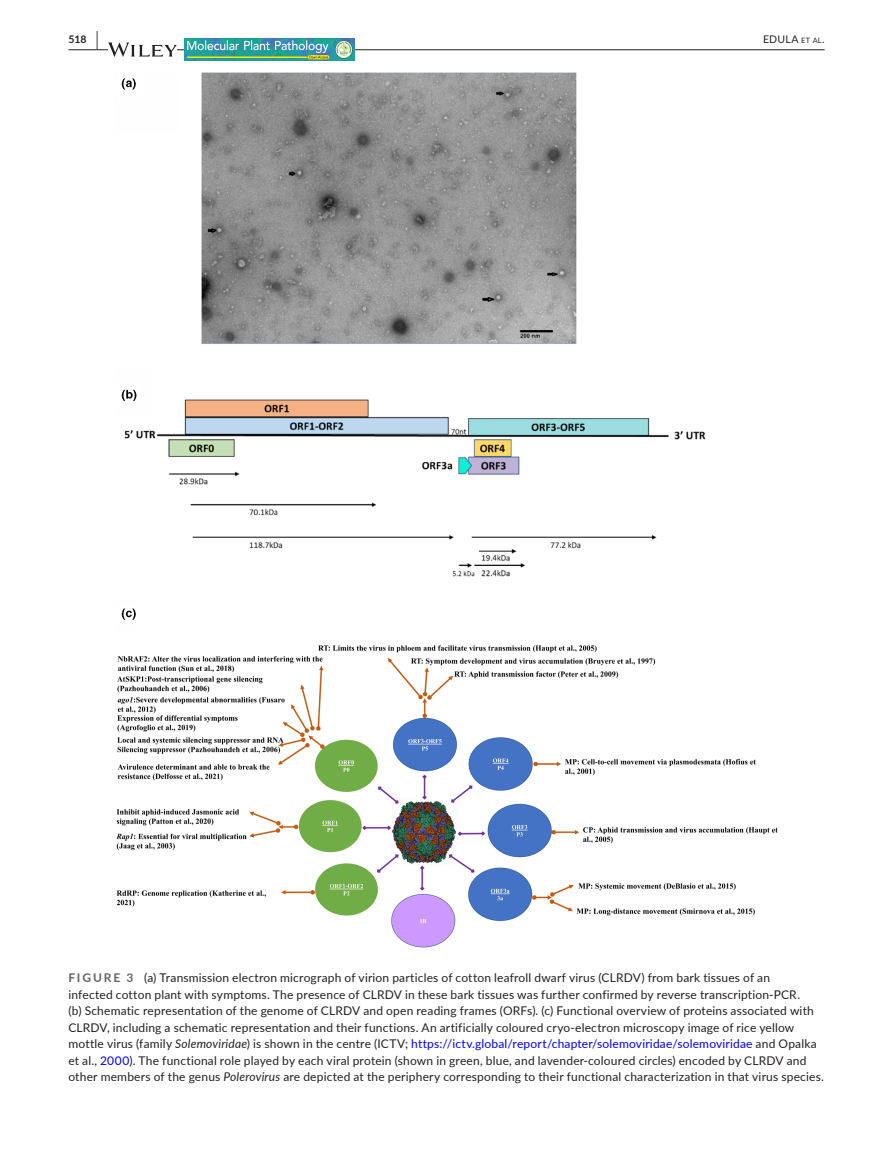
<style>
.page{position:relative;width:893px;height:1174px;background:#fff}
.page>*{position:absolute;margin:0;border:0;box-sizing:border-box;transform-origin:0 0}
.t1{font:12px/16.5px "Lato";letter-spacing:.015em;color:#231f20}
.t2{font:10.5px "Lato";letter-spacing:.02em;color:#231f20}
.t3{font:700 10.5px "Lato";color:#231f20}
.s1{font-size:19.5px}
.s2{font-size:7.35px}
.s3{font-weight:700;color:#636366}
.s4{font-style:italic}
.s5{color:#00f}
</style>
<div class="page">
<hr style="left:68px;top:49px;width:756px;height:1px;background:#231f20">
<svg style="left:108px;top:42px;width:69px;height:15px"></svg>
<img style="left:185px;top:39px;width:170px;height:22px">
<img style="left:116px;top:72px;width:662px;height:876px">
<p class="t3" style="left:68px;top:31px;width:31px">518 <span class="s1">|</span></p>
<p class="t2" style="left:763px;top:31px;width:63px">EDULA <span class="s2">et al</span>.</p>
<p class="t1" style="left:68px;top:969px;width:757px"><span class="s3">FIGURE 3</span> (a) Transmission electron micrograph of virion particles of cotton leafroll dwarf virus (CLRDV) from bark tissues of an<br>infected cotton plant with symptoms. The presence of CLRDV in these bark tissues was further confirmed by reverse transcription-PCR.<br>(b) Schematic representation of the genome of CLRDV and open reading frames (ORFs). (c) Functional overview of proteins associated with CLRDV, including a schematic representation and their functions. An artificially coloured cryo-electron microscopy image of rice yellow mottle virus (family <span class="s4">Solemoviridae</span>) is shown in the centre (ICTV; <span class="s5">https://ictv.global/report/chapter/solemoviridae/solemoviridae</span> and Opalka et al., <span class="s5">2000</span>). The functional role played by each viral protein (shown in green, blue, and lavender-coloured circles) encoded by CLRDV and other members of the genus <span class="s4">Polerovirus</span> are depicted at the periphery corresponding to their functional characterization in that virus species.</p>
</div>
